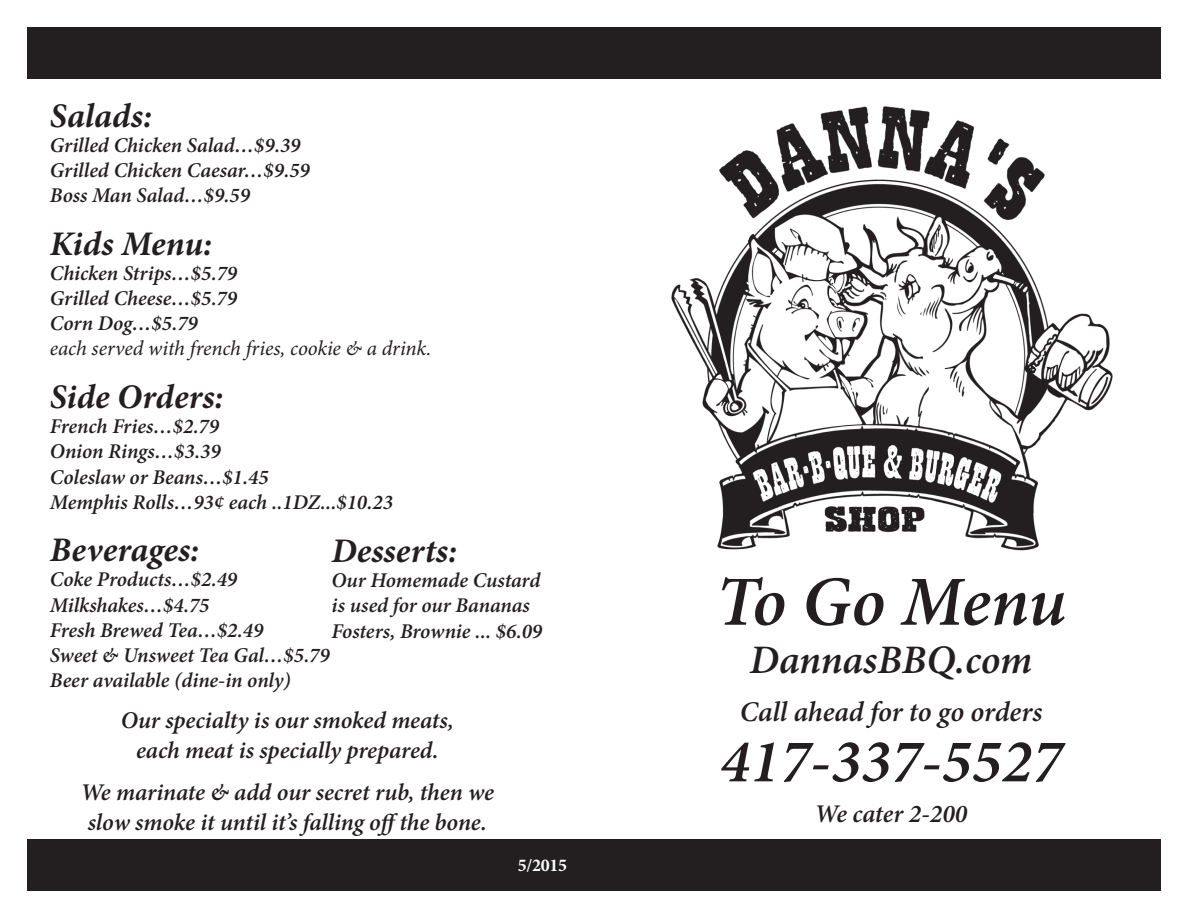
<style>
.page{position:relative;width:1188px;height:918px;background:#fff}
.page>*{position:absolute;margin:0;border:0;box-sizing:border-box;transform-origin:0 0}
.t1{font:italic 600 70.5px "Minion Pro";letter-spacing:-.015em;color:#231f20}
.t2{font:italic 600 61.5px "Minion Pro";color:#231f20}
.t3{font:italic 600 40.5px "Minion Pro";color:#231f20}
.t4{font:italic 700 34.5px "Minion Pro";letter-spacing:.005em;color:#231f20}
.t5{font:italic 600 28.5px "Minion Pro";letter-spacing:-.005em;color:#231f20}
.t6{font:italic 600 25.5px "Minion Pro";letter-spacing:-.005em;color:#231f20}
.t7{font:italic 600 24px "Minion Pro";letter-spacing:-.005em;color:#231f20}
.t8{font:italic 600 21px "Minion Pro";letter-spacing:-.005em;color:#231f20}
.t9{font:italic 21px "Minion Pro";letter-spacing:-.005em;color:#231f20}
.t10{font:700 18px "Minion Pro";color:#fff}
</style>
<div class="page">
<img style="left:671px;top:106px;width:442px;height:445px">
<div style="left:27px;top:27px;width:1134px;height:52px;background:#231f20"></div>
<div style="left:27px;top:839px;width:1134px;height:52px;background:#231f20"></div>
<p class="t4" style="left:50px;top:91px;width:104px">Salads:</p>
<p class="t8" style="left:50px;top:130px;width:252px">Grilled Chicken Salad…$9.39</p>
<p class="t8" style="left:50px;top:155px;width:262px">Grilled Chicken Caesar…$9.59</p>
<p class="t8" style="left:50px;top:181px;width:202px">Boss Man Salad…$9.59</p>
<p class="t4" style="left:50px;top:219px;width:164px">Kids Menu:</p>
<p class="t8" style="left:50px;top:258px;width:189px">Chicken Strips…$5.79</p>
<p class="t8" style="left:50px;top:284px;width:189px">Grilled Cheese…$5.79</p>
<p class="t8" style="left:50px;top:309px;width:150px">Corn Dog…$5.79</p>
<p class="t9" style="left:50px;top:334px;width:383px">each served with french fries, cookie &amp; a drink.</p>
<p class="t4" style="left:50px;top:372px;width:175px">Side Orders:</p>
<p class="t8" style="left:50px;top:412px;width:171px">French Fries…$2.79</p>
<p class="t8" style="left:50px;top:437px;width:172px">Onion Rings…$3.39</p>
<p class="t8" style="left:50px;top:462px;width:220px">Coleslaw or Beans…$1.45</p>
<p class="t8" style="left:50px;top:487px;width:345px">Memphis Rolls…93¢ each ..1DZ...$10.23</p>
<p class="t4" style="left:50px;top:526px;width:151px">Beverages:</p>
<p class="t8" style="left:50px;top:565px;width:189px">Coke Products…$2.49</p>
<p class="t8" style="left:50px;top:590px;width:161px">Milkshakes…$4.75</p>
<p class="t8" style="left:50px;top:615px;width:215px">Fresh Brewed Tea…$2.49</p>
<p class="t8" style="left:50px;top:641px;width:282px">Sweet &amp; Unsweet Tea Gal…$5.79</p>
<p class="t8" style="left:50px;top:666px;width:242px">Beer available (dine-in only)</p>
<p class="t4" style="left:331px;top:526px;width:127px">Desserts:</p>
<p class="t8" style="left:331px;top:566px;width:210px">Our Homemade Custard</p>
<p class="t8" style="left:331px;top:591px;width:200px">is used for our Bananas</p>
<p class="t8" style="left:331px;top:616px;width:212px">Fosters, Brownie ... $6.09</p>
<p class="t7" style="left:121px;top:704px;width:335px">Our specialty is our smoked meats,</p>
<p class="t7" style="left:136px;top:734px;width:304px">each meat is specially prepared.</p>
<p class="t7" style="left:80px;top:776px;width:415px">We marinate &amp; add our secret rub, then we</p>
<p class="t7" style="left:88px;top:806px;width:401px">slow smoke it until it’s falling off the bone.</p>
<p class="t10" style="left:518px;top:852px;width:51px">5/2015</p>
<p class="t1" style="left:716px;top:553px;width:352px">To Go Menu</p>
<p class="t3" style="left:750px;top:632px;width:284px">DannasBBQ.com</p>
<p class="t5" style="left:740px;top:692px;width:304px">Call ahead for to go orders</p>
<p class="t2" style="left:720px;top:719px;width:344px">417-337-5527</p>
<p class="t6" style="left:815px;top:796px;width:154px">We cater 2-200</p>
</div>
